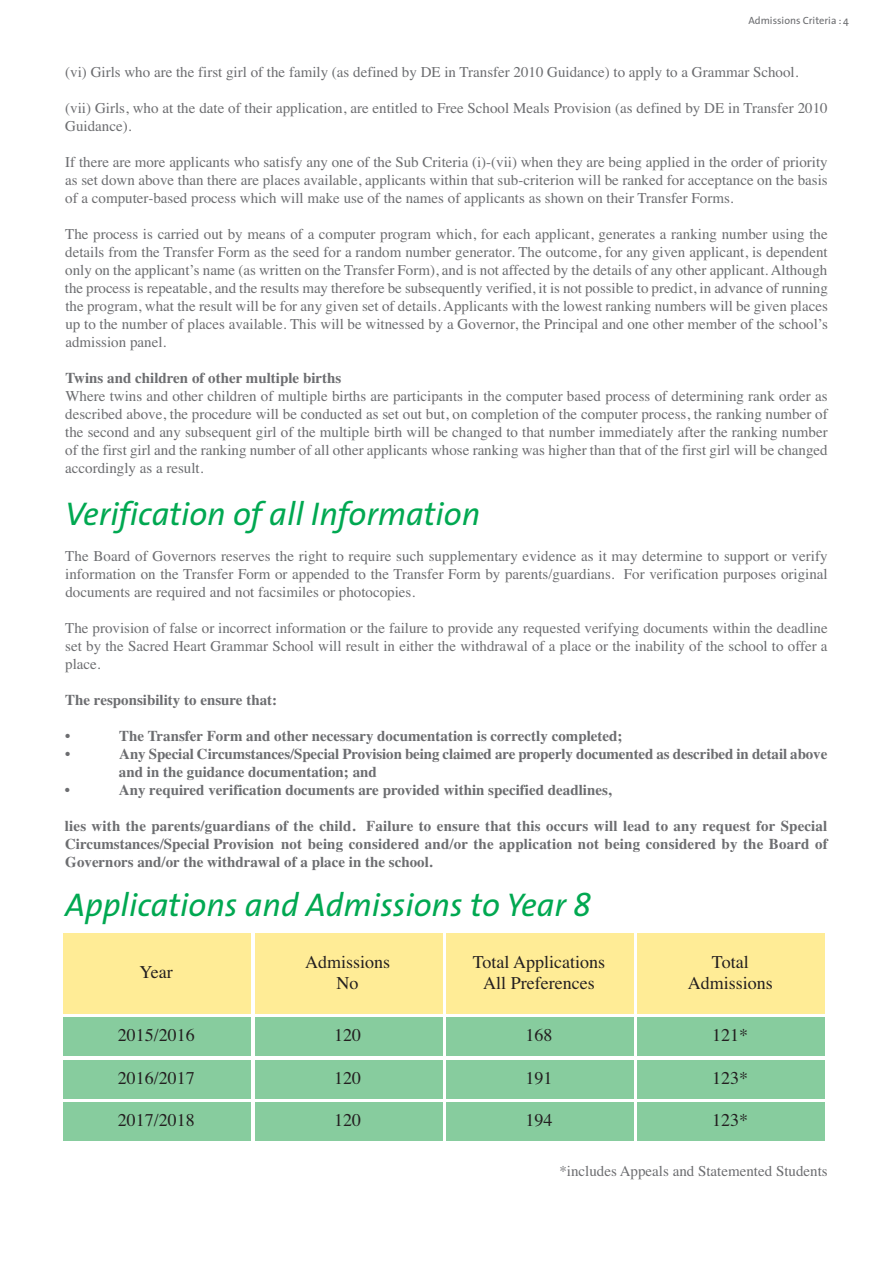
<style>
.page{position:relative;width:893px;height:1263px;background:#fff}
.page>*{position:absolute;margin:0;border:0;box-sizing:border-box;transform-origin:0 0}
.t1{font:italic 33px "The Sans";color:#00a851}
.t2{font:18px/21.6px "Times";color:#231f20;text-align:center}
.t3{font:15px/18px "Times";color:#6c6d70;text-align:justify}
.t4{font:700 15px/18px "Times";color:#6c6d70}
.t5{font:10.5px "The Sans";color:#6c6d70}
</style>
<div class="page">
<div style="left:64px;top:1017px;width:187px;height:39px;background:#87cc9e"></div>
<div style="left:64px;top:1060px;width:187px;height:38px;background:#87cc9e"></div>
<div style="left:255px;top:1017px;width:187px;height:39px;background:#87cc9e"></div>
<div style="left:255px;top:1060px;width:187px;height:38px;background:#87cc9e"></div>
<div style="left:446px;top:1017px;width:188px;height:39px;background:#87cc9e"></div>
<div style="left:446px;top:1060px;width:188px;height:38px;background:#87cc9e"></div>
<div style="left:638px;top:933px;width:187px;height:80px;background:#ffec96"></div>
<div style="left:446px;top:933px;width:188px;height:80px;background:#ffec96"></div>
<div style="left:255px;top:933px;width:187px;height:80px;background:#ffec96"></div>
<div style="left:64px;top:933px;width:187px;height:80px;background:#ffec96"></div>
<div style="left:638px;top:1017px;width:187px;height:39px;background:#87cc9e"></div>
<div style="left:638px;top:1060px;width:187px;height:38px;background:#87cc9e"></div>
<div style="left:64px;top:1102px;width:187px;height:39px;background:#87cc9e"></div>
<div style="left:255px;top:1102px;width:187px;height:39px;background:#87cc9e"></div>
<div style="left:446px;top:1102px;width:188px;height:39px;background:#87cc9e"></div>
<div style="left:638px;top:1102px;width:187px;height:39px;background:#87cc9e"></div>
<p class="t5" style="left:748px;top:16px;width:102px">Admissions Criteria : 4</p>
<p class="t3" style="left:65px;top:62px;width:735px">(vi) Girls who are the first girl of the family (as defined by DE in Transfer 2010 Guidance) to apply to a Grammar School.</p>
<p class="t3" style="left:65px;top:98px;width:764px">(vii) Girls, who at the date of their application, are entitled to Free School Meals Provision (as defined by DE in Transfer 2010<br>Guidance).</p>
<p class="t3" style="left:65px;top:152px;width:764px">If there are more applicants who satisfy any one of the Sub Criteria (i)-(vii) when they are being applied in the order of priority as set down above than there are places available, applicants within that sub-criterion will be ranked for acceptance on the basis of a computer-based process which will make use of the names of applicants as shown on their Transfer Forms.</p>
<p class="t3" style="left:65px;top:224px;width:764px">The process is carried out by means of a computer program which, for each applicant, generates a ranking number using the details from the Transfer Form as the seed for a random number generator. The outcome, for any given applicant, is dependent only on the applicant’s name (as written on the Transfer Form), and is not affected by the details of any other applicant. Although the process is repeatable, and the results may therefore be subsequently verified, it is not possible to predict, in advance of running the program, what the result will be for any given set of details. Applicants with the lowest ranking numbers will be given places up to the number of places available. This will be witnessed by a Governor, the Principal and one other member of the school’s admission panel.</p>
<p class="t4" style="left:65px;top:368px;width:277px">Twins and children of other multiple births</p>
<p class="t3" style="left:65px;top:386px;width:764px">Where twins and other children of multiple births are participants in the computer based process of determining rank order as described above, the procedure will be conducted as set out but, on completion of the computer process, the ranking number of the second and any subsequent girl of the multiple birth will be changed to that number immediately after the ranking number of the first girl and the ranking number of all other applicants whose ranking was higher than that of the first girl will be changed accordingly as a result.</p>
<h1 class="t1" style="left:65px;top:501px;width:416px">Verification of all Information</h1>
<p class="t3" style="left:65px;top:547px;width:764px">The Board of Governors reserves the right to require such supplementary evidence as it may determine to support or verify information on the Transfer Form or appended to the Transfer Form by parents/guardians. For verification purposes original documents are required and not facsimiles or photocopies.</p>
<p class="t3" style="left:65px;top:619px;width:764px">The provision of false or incorrect information or the failure to provide any requested verifying documents within the deadline set by the Sacred Heart Grammar School will result in either the withdrawal of a place or the inability of the school to offer a place.</p>
<p class="t4" style="left:65px;top:691px;width:213px">The responsibility to ensure that:</p>
<p class="t4" style="left:65px;top:727px;width:7px">•</p>
<p class="t4" style="left:119px;top:727px;width:505px">The Transfer Form and other necessary documentation is correctly completed;</p>
<p class="t4" style="left:65px;top:745px;width:7px">•</p>
<p class="t4" style="left:119px;top:745px;width:710px">Any Special Circumstances/Special Provision being claimed are properly documented as described in detail above and in the guidance documentation; and</p>
<p class="t4" style="left:65px;top:781px;width:7px">•</p>
<p class="t4" style="left:119px;top:781px;width:494px">Any required verification documents are provided within specified deadlines,</p>
<p class="t4" style="left:65px;top:817px;width:764px;text-align:justify">lies with the parents/guardians of the child. Failure to ensure that this occurs will lead to any request for Special Circumstances/Special Provision not being considered and/or the application not being considered by the Board of Governors and/or the withdrawal of a place in the school.</p>
<h1 class="t1" style="left:65px;top:892px;width:527px">Applications and Admissions to Year 8</h1>
<p class="t2" style="left:140px;top:961px;width:35px">Year</p>
<p class="t2" style="left:305px;top:950px;width:87px">Admissions<br>No</p>
<p class="t2" style="left:473px;top:950px;width:134px">Total Applications<br>All Preferences</p>
<p class="t2" style="left:688px;top:950px;width:87px">Total<br>Admissions</p>
<p class="t2" style="left:118px;top:1024px;width:79px">2015/2016</p>
<p class="t2" style="left:334px;top:1024px;width:28px">120</p>
<p class="t2" style="left:525px;top:1024px;width:28px">168</p>
<p class="t2" style="left:712px;top:1024px;width:37px">121*</p>
<p class="t2" style="left:118px;top:1067px;width:79px">2016/2017</p>
<p class="t2" style="left:334px;top:1067px;width:28px">120</p>
<p class="t2" style="left:525px;top:1067px;width:28px">191</p>
<p class="t2" style="left:712px;top:1067px;width:37px">123*</p>
<p class="t2" style="left:118px;top:1109px;width:79px">2017/2018</p>
<p class="t2" style="left:334px;top:1109px;width:28px">120</p>
<p class="t2" style="left:525px;top:1109px;width:28px">194</p>
<p class="t2" style="left:712px;top:1109px;width:37px">123*</p>
<p class="t3" style="left:559px;top:1161px;width:270px">*includes Appeals and Statemented Students</p>
</div>
